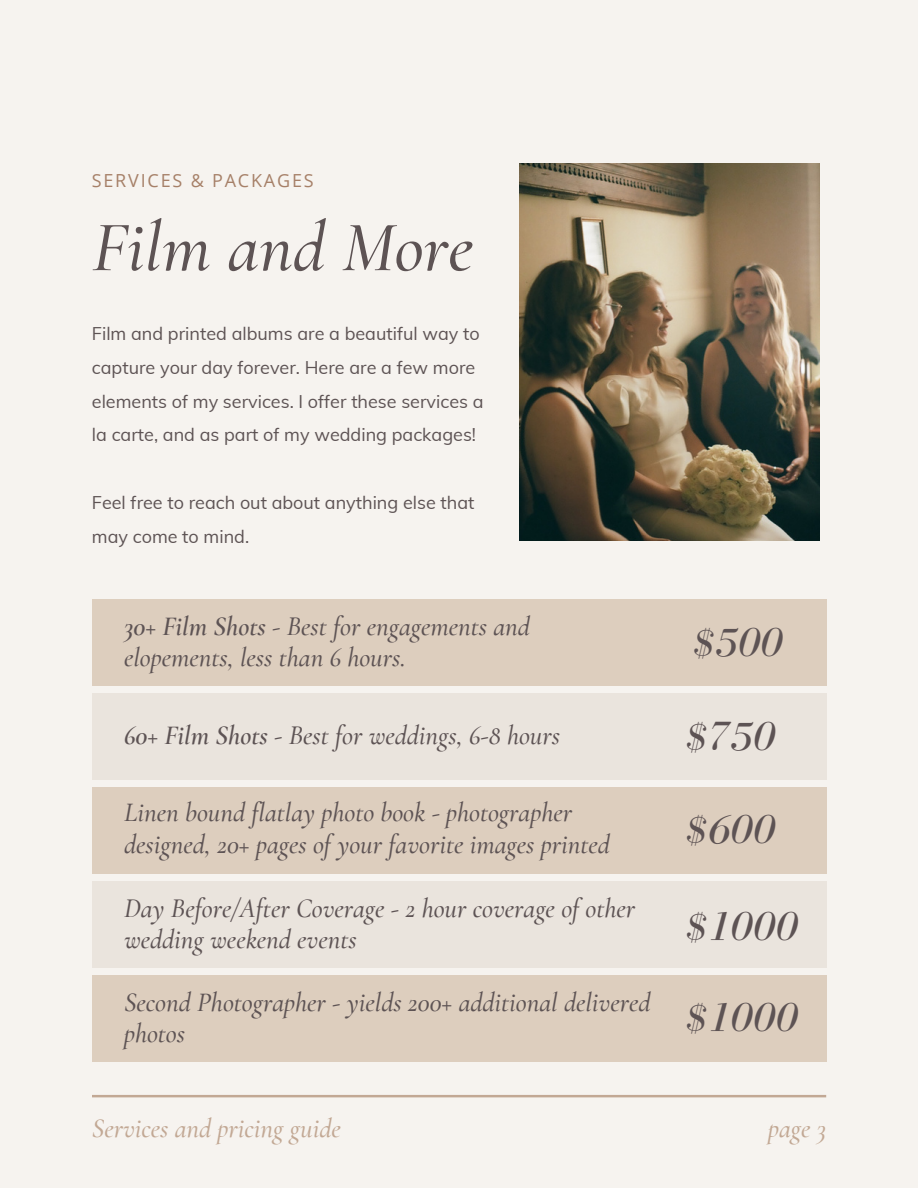
<style>
.page{position:relative;width:918px;height:1188px;background:#f6f3ef}
.page>*{position:absolute;margin:0;border:0;box-sizing:border-box;transform-origin:0 0}
.t1{font:italic 500 72px "Cormorant Garamond";color:#5d5354}
.t2{font:italic 42px "Bodoni FLF";color:#5d5354}
.t3{font:italic 500 27px/31.5px "Cormorant Garamond";color:#5d5354}
.t4{font:italic 500 27px "Cormorant Garamond";color:#c2a894}
.t5{font:18px/33.8px "Muli";color:#5d5354}
.t6{font:18px "Open Sans";letter-spacing:.1em;color:#a68068}
.s1{font-weight:600}
</style>
<div class="page">
<svg style="left:92px;top:1095px;width:734px;height:2px"></svg>
<div style="left:92px;top:599px;width:734px;height:87px;background:#ddcebe"></div>
<div style="left:92px;top:693px;width:734px;height:87px;background:#eae4dd"></div>
<div style="left:92px;top:787px;width:734px;height:87px;background:#ddcebe"></div>
<div style="left:92px;top:881px;width:734px;height:87px;background:#eae4dd"></div>
<img style="left:520px;top:164px;width:299px;height:377px">
<div style="left:92px;top:975px;width:734px;height:86px;background:#ddcebe"></div>
<p class="t6" style="left:92px;top:168px;width:223px">SERVICES &amp; PACKAGES</p>
<h1 class="t1" style="left:92px;top:204px;width:383px">Film and More</h1>
<p class="t5" style="left:92px;top:316px;width:393px">Film and printed albums are a beautiful way to capture your day forever. Here are a few more elements of my services. I offer these services a la carte, and as part of my wedding packages!</p>
<p class="t5" style="left:92px;top:485px;width:384px">Feel free to reach out about anything else that may come to mind.</p>
<p class="t3" style="left:124px;top:611px;width:407px"><span class="s1">30+ Film Shots</span> - Best for engagements and elopements, less than 6 hours.</p>
<h2 class="t2" style="left:695px;top:619px;width:90px">$500</h2>
<p class="t3" style="left:124px;top:719px;width:438px"><span class="s1">60+ Film Shots</span> - Best for weddings, 6-8 hours</p>
<h2 class="t2" style="left:687px;top:713px;width:90px">$750</h2>
<p class="t3" style="left:124px;top:797px;width:487px">Linen bound flatlay photo book - photographer designed, 20+ pages of your favorite images printed</p>
<p class="t3" style="left:124px;top:893px;width:513px">Day Before/After Coverage - 2 hour coverage of other wedding weekend events</p>
<p class="t3" style="left:124px;top:986px;width:528px">Second Photographer - yields 200+ additional delivered photos</p>
<h2 class="t2" style="left:687px;top:807px;width:90px">$600</h2>
<h2 class="t2" style="left:687px;top:903px;width:112px">$1000</h2>
<h2 class="t2" style="left:687px;top:995px;width:112px">$1000</h2>
<p class="t4" style="left:92px;top:1112px;width:251px">Services and pricing guide</p>
<p class="t4" style="left:768px;top:1112px;width:60px">page 3</p>
</div>
